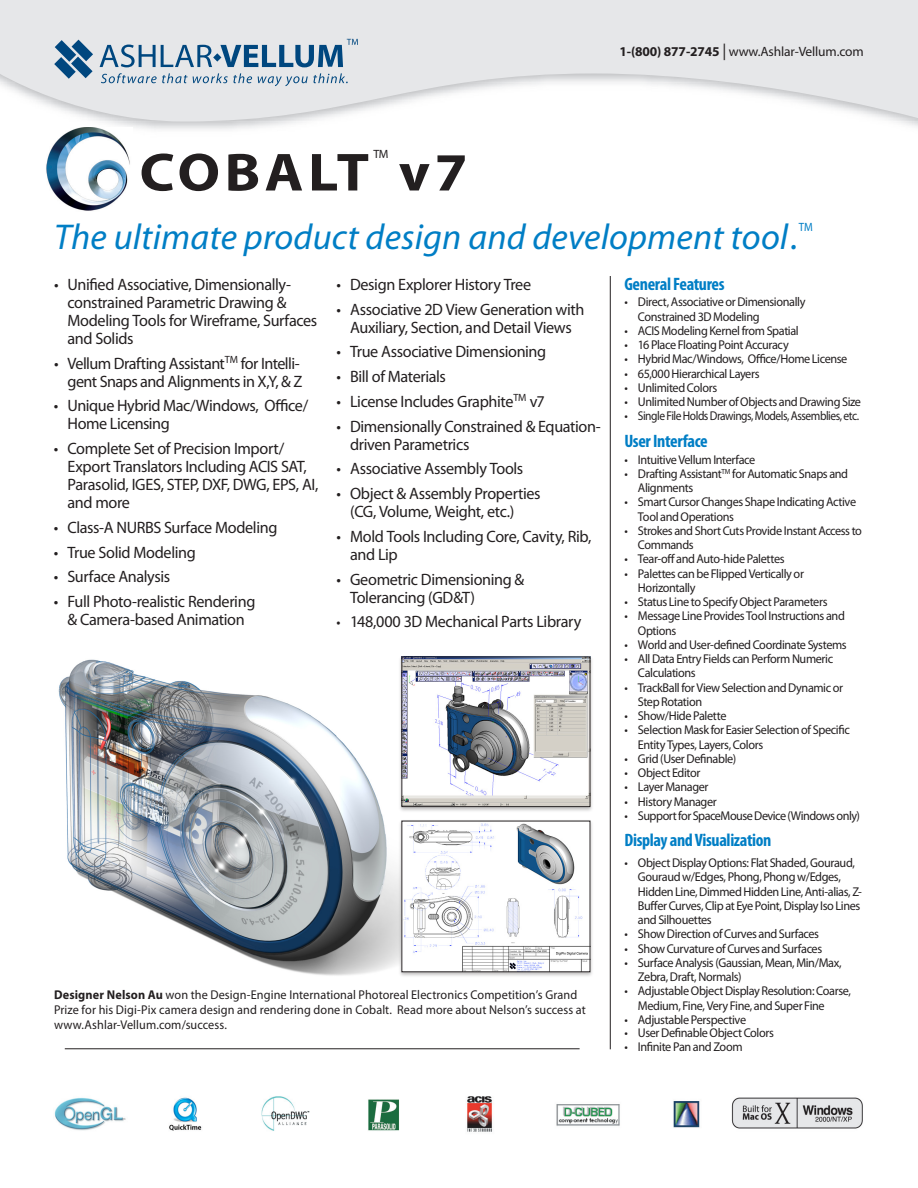
<style>
.page{position:relative;width:918px;height:1188px;background:#fff}
.page>*{position:absolute;margin:0;border:0;box-sizing:border-box;transform-origin:0 0}
.t1{font:700 54px "Myriad";letter-spacing:.075em;color:#231f20;scale:1.1 1}
.t2{font:italic 36px "Myriad";letter-spacing:.005em;color:#007ec5}
.t3{font:700 condensed 18px "Myriad Pro";letter-spacing:-.02em;color:#007ec5}
.t4{font:16.5px/18px "Myriad Pro";letter-spacing:-.025em;color:#231f20}
.t5{font:13.5px "Myriad";letter-spacing:-.01em;color:#231f20}
.t6{font:12.75px/14.2px "Myriad Pro";letter-spacing:-.03em;color:#231f20;scale:.96 1}
.t7{font:12.75px/15px "Myriad Pro";letter-spacing:.005em;color:#231f20;scale:.96 1}
.t8{font:12px "Myriad";color:#231f20}
.t9{font:12px "Myriad";color:#007ec5;scale:.9 1}
.s1{font-weight:700}
.s2{font-size:16.5px}
.s3{font-size:15px}
</style>
<div class="page">
<svg style="left:0;top:0;width:918px;height:126px;fill:#e6e7e9"></svg>
<svg style="left:101px;top:73px;width:151px;height:10px;background:#b4c4d1"></svg>
<svg style="left:258px;top:73px;width:90px;height:13px"></svg>
<svg style="left:54px;top:40px;width:39px;height:39px;background:#6a91b0"></svg>
<svg style="left:100px;top:39px;width:258px;height:28px;background:#9fb6c8"></svg>
<img style="left:46px;top:128px;width:84px;height:83px">
<hr style="left:65px;top:1048px;width:515px;height:1px;background:#231f20">
<img style="left:54px;top:1096px;width:809px;height:36px">
<hr style="left:610px;top:276px;width:1px;height:773px;background:#231f20">
<img style="left:58px;top:659px;width:339px;height:317px">
<div style="left:397px;top:818px;width:198px;height:161px;background:#231f20;opacity:.3"></div>
<img style="left:403px;top:823px;width:185px;height:147px">
<div style="left:397px;top:654px;width:198px;height:160px;background:#231f20;opacity:.3"></div>
<img style="left:403px;top:659px;width:185px;height:146px">
<div style="left:401px;top:657px;width:189px;height:150px;border:1px solid #231f20"></div>
<p class="t5" style="left:620px;top:45px;width:246px"><span class="s1">1-(800) 877-2745</span> <span class="s2">|</span> www.Ashlar-Vellum.com</p>
<h1 class="t1" style="left:140px;top:145px;width:210px">COBALT</h1>
<p class="t8" style="left:374px;top:148px;width:16px">TM</p>
<h1 class="t1" style="left:399px;top:145px;width:64px">v7</h1>
<h2 class="t2" style="left:54px;top:219px;width:746px">The ultimate product design and development tool .</h2>
<p class="t9" style="left:799px;top:221px;width:17px">TM</p>
<p class="t4" style="left:68px;top:276px;width:251px;text-indent:-14px">• Unified Associative, Dimensionally&shy;constrained Parametric Drawing &amp;<br>Modeling Tools for Wireframe, Surfaces and Solids</p>
<p class="t4" style="left:54px;top:354px;width:250px;text-align:right">• Vellum Drafting Assistant<sup>TM</sup> for Intelli&shy;gent Snaps and Alignments in X,Y, &amp; Z</p>
<p class="t4" style="left:67px;top:397px;width:242px;text-indent:-14px">• Unique Hybrid Mac/Windows, Office/<br>Home Licensing</p>
<p class="t4" style="left:67px;top:440px;width:252px;text-indent:-14px">• Complete Set of Precision Import/<br>Export Translators Including ACIS SAT,<br>Parasolid, IGES, STEP, DXF, DWG, EPS, AI, and more</p>
<p class="t4" style="left:54px;top:519px;width:225px">• Class-A NURBS Surface Modeling</p>
<p class="t4" style="left:54px;top:543px;width:143px">• True Solid Modeling</p>
<p class="t4" style="left:54px;top:568px;width:118px">• Surface Analysis</p>
<p class="t4" style="left:54px;top:593px;width:203px;text-align:center">• Full Photo-realistic Rendering &amp; Camera-based Animation</p>
<p class="t4" style="left:337px;top:276px;width:196px">• Design Explorer History Tree</p>
<p class="t4" style="left:337px;top:300px;width:249px;text-align:center">• Associative 2D View Generation with<br>Auxiliary, Section, and Detail Views</p>
<p class="t4" style="left:337px;top:343px;width:211px">• True Associative Dimensioning</p>
<p class="t4" style="left:337px;top:368px;width:111px">• Bill of Materials</p>
<p class="t4" style="left:337px;top:393px;width:210px">• License Includes Graphite<sup>TM</sup> v7</p>
<p class="t4" style="left:350px;top:417px;width:252px;text-indent:-14px">• Dimensionally Constrained &amp; Equation&shy;driven Parametrics</p>
<p class="t4" style="left:337px;top:460px;width:188px">• Associative Assembly Tools</p>
<p class="t4" style="left:350px;top:485px;width:192px;text-indent:-13px">• Object &amp; Assembly Properties (CG, Volume, Weight, etc.)</p>
<p class="t4" style="left:350px;top:528px;width:243px;text-indent:-14px">• Mold Tools Including Core, Cavity, Rib, and Lip</p>
<p class="t4" style="left:350px;top:570px;width:176px;text-indent:-14px">• Geometric Dimensioning &amp;<br>Tolerancing (GD&amp;T)</p>
<p class="t4" style="left:337px;top:613px;width:246px"><span class="s3">•</span> 148,000 3D Mechanical Parts Library</p>
<p class="t7" style="left:54px;top:987px;width:555px"><span class="s1">Designer Nelson Au</span> won the Design-Engine International Photoreal Electronics Competition’s Grand<br>Prize for his Digi-Pix camera design and rendering done in Cobalt. Read more about Nelson’s success at www.Ashlar-Vellum.com/success.</p>
<h3 class="t3" style="left:624px;top:274px;width:102px">General Features</h3>
<p class="t6" style="left:638px;top:295px;width:176px;text-indent:-14px">• Direct, Associative or Dimensionally<br>Constrained 3D Modeling</p>
<p class="t6" style="left:624px;top:324px;width:183px">• ACIS Modeling Kernel from Spatial</p>
<p class="t6" style="left:624px;top:338px;width:173px">• 16 Place Floating Point Accuracy</p>
<p class="t6" style="left:624px;top:352px;width:234px">• Hybrid Mac/Windows, Office/Home License</p>
<p class="t6" style="left:624px;top:367px;width:142px">• 65,000 Hierarchical Layers</p>
<p class="t6" style="left:624px;top:381px;width:98px">• Unlimited Colors</p>
<p class="t6" style="left:624px;top:395px;width:248px">• Unlimited Number of Objects and Drawing Size</p>
<p class="t6" style="left:624px;top:409px;width:246px">• Single File Holds Drawings, Models, Assemblies, etc.</p>
<h3 class="t3" style="left:624px;top:431px;width:85px">User Interface</h3>
<p class="t6" style="left:624px;top:453px;width:138px">• Intuitive Vellum Interface</p>
<p class="t6" style="left:638px;top:467px;width:220px;text-indent:-14px">• Drafting Assistant<sup>TM</sup> for Automatic Snaps and<br>Alignments</p>
<p class="t6" style="left:638px;top:495px;width:229px;text-indent:-14px">• Smart Cursor Changes Shape Indicating Active<br>Tool and Operations</p>
<p class="t6" style="left:638px;top:524px;width:235px;text-indent:-14px">• Strokes and Short Cuts Provide Instant Access to<br>Commands</p>
<p class="t6" style="left:624px;top:552px;width:168px">• Tear-off and Auto-hide Palettes</p>
<p class="t6" style="left:638px;top:567px;width:174px;text-indent:-14px">• Palettes can be Flipped Vertically or<br>Horizontally</p>
<p class="t6" style="left:624px;top:595px;width:213px">• Status Line to Specify Object Parameters</p>
<p class="t6" style="left:638px;top:609px;width:217px;text-indent:-14px">• Message Line Provides Tool Instructions and<br>Options</p>
<p class="t6" style="left:624px;top:638px;width:233px">• World and User-defined Coordinate Systems</p>
<p class="t6" style="left:638px;top:652px;width:205px;text-indent:-14px">• All Data Entry Fields can Perform Numeric<br>Calculations</p>
<p class="t6" style="left:638px;top:681px;width:215px;text-indent:-14px">• TrackBall for View Selection and Dynamic or<br>Step Rotation</p>
<p class="t6" style="left:624px;top:709px;width:108px">• Show/Hide Palette</p>
<p class="t6" style="left:638px;top:723px;width:222px;text-indent:-14px">• Selection Mask for Easier Selection of Specific<br>Entity Types, Layers, Colors</p>
<p class="t6" style="left:624px;top:752px;width:118px">• Grid (User Definable)</p>
<p class="t6" style="left:624px;top:766px;width:81px">• Object Editor</p>
<p class="t6" style="left:624px;top:780px;width:89px">• Layer Manager</p>
<p class="t6" style="left:624px;top:795px;width:98px">• History Manager</p>
<p class="t6" style="left:624px;top:809px;width:247px">• Support for SpaceMouse Device (Windows only)</p>
<h3 class="t3" style="left:624px;top:830px;width:149px">Display and Visualization</h3>
<p class="t6" style="left:638px;top:856px;width:235px;text-indent:-14px">• Object Display Options: Flat Shaded, Gouraud, Gouraud w/Edges, Phong, Phong w/Edges, Hidden Line, Dimmed Hidden Line, Anti-alias, Z-Buffer Curves, Clip at Eye Point, Display Iso Lines and Silhouettes</p>
<p class="t6" style="left:624px;top:927px;width:204px">• Show Direction of Curves and Surfaces</p>
<p class="t6" style="left:624px;top:942px;width:207px">• Show Curvature of Curves and Surfaces</p>
<p class="t6" style="left:638px;top:956px;width:214px;text-indent:-14px">• Surface Analysis (Gaussian, Mean, Min/Max,<br>Zebra, Draft, Normals)</p>
<p class="t6" style="left:638px;top:984px;width:223px;text-indent:-14px">• Adjustable Object Display Resolution: Coarse,<br>Medium, Fine, Very Fine, and Super Fine</p>
<p class="t6" style="left:624px;top:1013px;width:128px">• Adjustable Perspective</p>
<p class="t6" style="left:624px;top:1026px;width:157px">• User Definable Object Colors</p>
<p class="t6" style="left:624px;top:1040px;width:124px">• Infinite Pan and Zoom</p>
</div>
